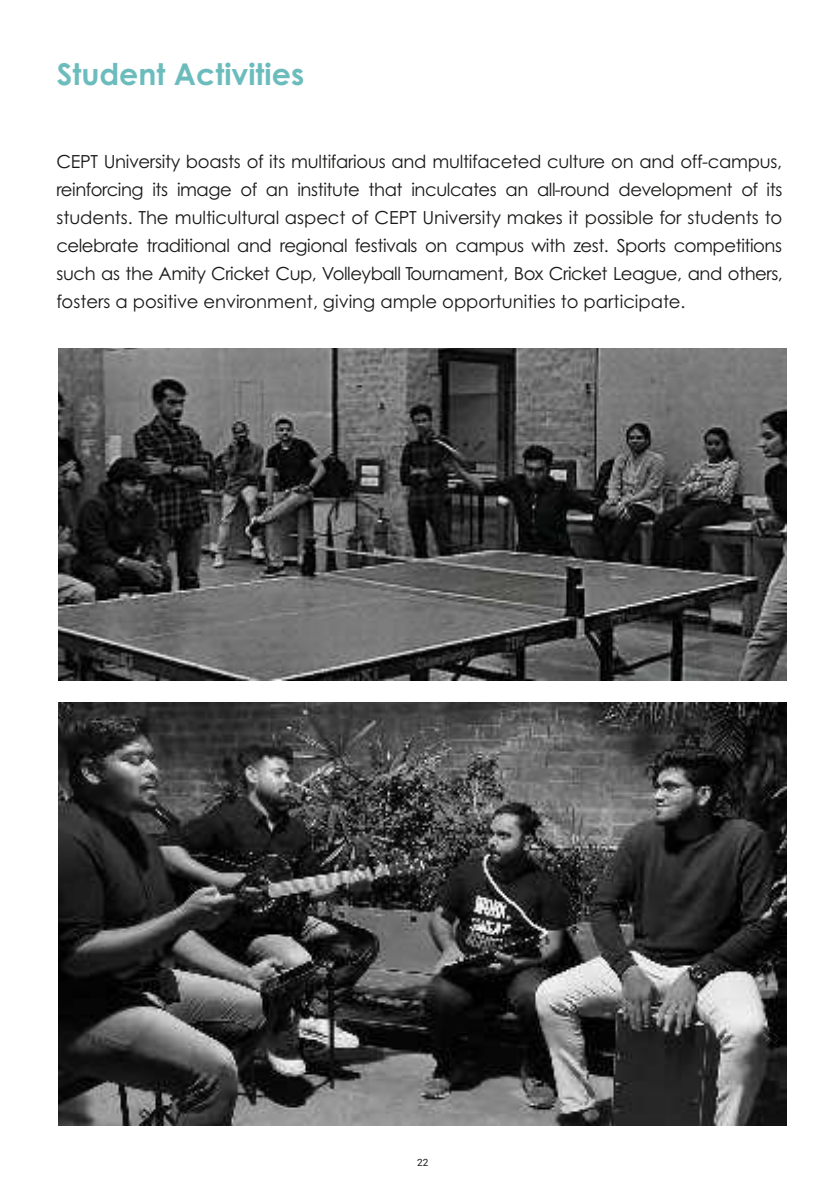
<style>
.page{position:relative;width:840px;height:1191px;background:#fff}
.page>*{position:absolute;margin:0;border:0;box-sizing:border-box;transform-origin:0 0}
.t1{font:700 30px "Century Gothic";color:#6dbcbd}
.t2{font:18px/28px "Century Gothic";color:#1a1918;text-align:justify}
.t3{font:10px "Roboto";color:#1a1918}
</style>
<div class="page">
<img style="left:58px;top:703px;width:728px;height:422px">
<img style="left:58px;top:348px;width:728px;height:332px">
<h1 class="t1" style="left:57px;top:63px;width:249px">Student Activities</h1>
<p class="t2" style="left:56px;top:148px;width:727px">CEPT University boasts of its multifarious and multifaceted culture on and off-campus, reinforcing its image of an institute that inculcates an all-round development of its students. The multicultural aspect of CEPT University makes it possible for students to celebrate traditional and regional festivals on campus with zest. Sports competitions such as the Amity Cricket Cup, Volleyball Tournament, Box Cricket League, and others, fosters a positive environment, giving ample opportunities to participate.</p>
<p class="t3" style="left:417px;top:1157px;width:13px">22</p>
</div>
